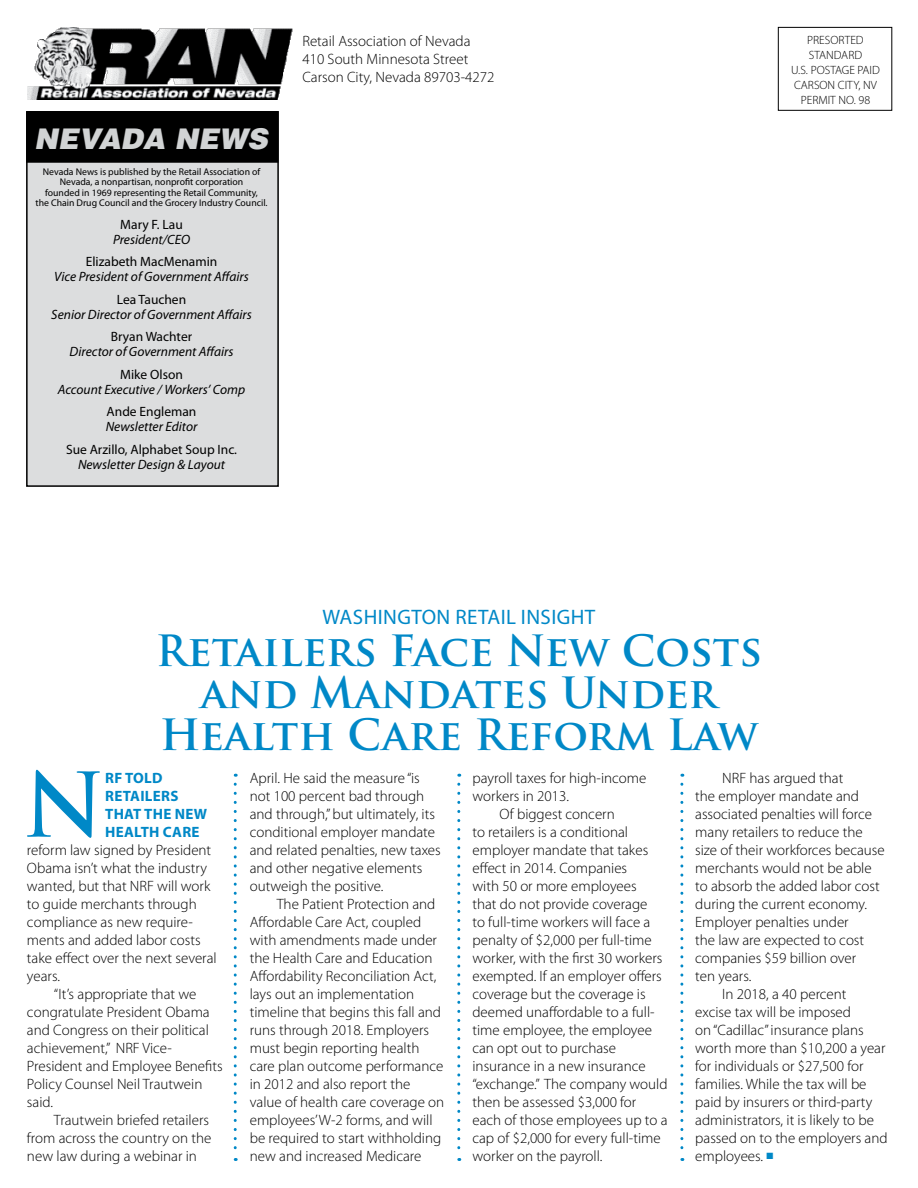
<style>
.page{position:relative;width:918px;height:1188px;background:#fff}
.page>*{position:absolute;margin:0;border:0;box-sizing:border-box;transform-origin:0 0}
.t1{font:700 86.7px "Trajan Pro";color:#0088c7}
.t2{font:700 42px/42px "Trajan Pro";color:#0088c7;text-align:center}
.t3{font:italic 900 28.5px "Helvetica";color:#d1d3d4}
.t4{font:21px "Myriad Pro";letter-spacing:.02em;color:#0088c7}
.t5{font:300 15px/18px "Myriad Pro";color:#000}
.t6{font:700 15px/18px "Myriad Pro";letter-spacing:.02em;color:#0088c7}
.t7{font:italic 13.5px "Myriad Pro";color:#000}
.t8{font:13.5px "Myriad Pro";color:#000}
.t9{font:300 12px/15px "Myriad Pro";color:#000;text-align:center}
.t10{font:9.75px/10.5px "Myriad Pro";color:#000;text-align:center}
.s1{color:#0088c7}
</style>
<div class="page">
<div style="left:27px;top:112px;width:251px;height:374px;background:#dcddde"></div>
<div style="left:26px;top:111px;width:253px;height:376px;border:2px solid #000"></div>
<div style="left:27px;top:112px;width:251px;height:50px;background:#000"></div>
<div style="left:26px;top:112px;width:252px;height:51px;border:2px solid #000"></div>
<div style="left:778px;top:27px;width:114px;height:84px;border:1px solid #000"></div>
<img style="left:27px;top:27px;width:266px;height:72px">
<svg style="left:234px;top:784px;width:3px;height:377px"></svg>
<svg style="left:457px;top:784px;width:3px;height:377px"></svg>
<svg style="left:680px;top:784px;width:3px;height:377px"></svg>
<h3 class="t3" style="left:34px;top:121px;width:46px">NEVADA</h3>
<h3 class="t3" style="left:174px;top:121px;width:48px">NEWS</h3>
<p class="t10" style="left:36px;top:166px;width:234px">Nevada News is published by the Retail Association of Nevada, a nonpartisan, nonprofit corporation<br>founded in 1969 representing the Retail Community,<br>the Chain Drug Council and the Grocery Industry Council.</p>
<p class="t8" style="left:120px;top:216px;width:64px">Mary F. Lau</p>
<p class="t7" style="left:113px;top:231px;width:79px">President/CEO</p>
<p class="t8" style="left:86px;top:254px;width:133px">Elizabeth MacMenamin</p>
<p class="t7" style="left:54px;top:269px;width:196px">Vice President of Government Affairs</p>
<p class="t8" style="left:117px;top:291px;width:71px">Lea Tauchen</p>
<p class="t7" style="left:51px;top:306px;width:202px">Senior Director of Government Affairs</p>
<p class="t8" style="left:111px;top:329px;width:83px">Bryan Wachter</p>
<p class="t7" style="left:70px;top:344px;width:165px">Director of Government Affairs</p>
<p class="t8" style="left:120px;top:366px;width:64px">Mike Olson</p>
<p class="t7" style="left:58px;top:381px;width:189px">Account Executive / Workers’ Comp</p>
<p class="t8" style="left:107px;top:404px;width:91px">Ande Engleman</p>
<p class="t7" style="left:106px;top:419px;width:93px">Newsletter Editor</p>
<p class="t8" style="left:66px;top:441px;width:173px">Sue Arzillo, Alphabet Soup Inc.</p>
<p class="t7" style="left:78px;top:456px;width:149px">Newsletter Design &amp; Layout</p>
<p class="t5" style="left:302px;top:32px;width:194px">Retail Association of Nevada<br>410 South Minnesota Street<br>Carson City, Nevada 89703-4272</p>
<p class="t9" style="left:791px;top:32px;width:90px">PRESORTED<br>STANDARD<br>U.S. POSTAGE PAID<br>CARSON CITY, NV<br>PERMIT NO. 98</p>
<h3 class="t4" style="left:323px;top:604px;width:31px">Washington</h3>
<h3 class="t4" style="left:455px;top:604px;width:34px">Retail</h3>
<h3 class="t4" style="left:521px;top:604px;width:18px">Insight</h3>
<h2 class="t2" style="left:156px;top:630px;width:608px">Retailers Face New Costs and Mandates Under<br>Health Care Reform Law</h2>
<h1 class="t1" style="left:23px;top:751px;width:84px">N</h1>
<p class="t6" style="left:105px;top:768px;width:94px">RF TOLD<br>RETAILERS<br>THAT THE NEW<br>HEALTH CARE</p>
<p class="t5" style="left:27px;top:840px;width:191px">reform law signed by President<br>Obama isn’t what the industry wanted, but that NRF will work to guide merchants through compliance as new require&shy;ments and added labor costs take effect over the next several years.</p>
<p class="t5" style="left:27px;top:984px;width:197px;text-indent:27px">“It’s appropriate that we congratulate President Obama and Congress on their political achievement,” NRF Vice-<br>President and Employee Benefits<br>Policy Counsel Neil Trautwein said.</p>
<p class="t5" style="left:27px;top:1110px;width:186px;text-indent:27px">Trautwein briefed retailers from across the country on the new law during a webinar in</p>
<p class="t5" style="left:250px;top:768px;width:193px">April. He said the measure “is not 100 percent bad through and through,” but ultimately, its conditional employer mandate and related penalties, new taxes and other negative elements outweigh the positive.</p>
<p class="t5" style="left:250px;top:894px;width:196px;text-indent:27px">The Patient Protection and<br>Affordable Care Act, coupled with amendments made under the Health Care and Education<br>Affordability Reconciliation Act, lays out an implementation timeline that begins this fall and runs through 2018. Employers must begin reporting health care plan outcome performance in 2012 and also report the value of health care coverage on employees’ W-2 forms, and will be required to start withholding new and increased Medicare</p>
<p class="t5" style="left:472px;top:769px;width:176px">payroll taxes for high-income</p>
<p class="t5" style="left:472px;top:787px;width:98px">workers in 2013.</p>
<p class="t5" style="left:499px;top:805px;width:117px">Of biggest concern</p>
<p class="t5" style="left:472px;top:823px;width:157px">to retailers is a conditional</p>
<p class="t5" style="left:472px;top:841px;width:177px">employer mandate that takes</p>
<p class="t5" style="left:472px;top:859px;width:156px">effect in 2014. Companies</p>
<p class="t5" style="left:472px;top:877px;width:166px">with 50 or more employees</p>
<p class="t5" style="left:472px;top:895px;width:177px">that do not provide coverage</p>
<p class="t5" style="left:472px;top:913px;width:179px">to full-time workers will face a</p>
<p class="t5" style="left:472px;top:931px;width:181px">penalty of $2,000 per full-time</p>
<p class="t5" style="left:472px;top:949px;width:192px">worker, with the first 30 workers</p>
<p class="t5" style="left:472px;top:967px;width:191px">exempted. If an employer offers</p>
<p class="t5" style="left:472px;top:985px;width:175px">coverage but the coverage is</p>
<p class="t5" style="left:472px;top:1003px;width:184px">deemed unaffordable to a full-</p>
<p class="t5" style="left:472px;top:1021px;width:181px">time employee, the employee</p>
<p class="t5" style="left:472px;top:1039px;width:145px">can opt out to purchase</p>
<p class="t5" style="left:472px;top:1057px;width:175px">insurance in a new insurance</p>
<p class="t5" style="left:472px;top:1075px;width:197px">“exchange.” The company would</p>
<p class="t5" style="left:472px;top:1093px;width:165px">then be assessed $3,000 for</p>
<p class="t5" style="left:472px;top:1111px;width:197px">each of those employees up to a</p>
<p class="t5" style="left:472px;top:1129px;width:190px">cap of $2,000 for every full-time</p>
<p class="t5" style="left:472px;top:1147px;width:131px">worker on the payroll.</p>
<p class="t5" style="left:722px;top:768px;width:123px">NRF has argued that</p>
<p class="t5" style="left:695px;top:786px;width:165px">the employer mandate and</p>
<p class="t5" style="left:695px;top:804px;width:178px">associated penalties will force</p>
<p class="t5" style="left:695px;top:822px;width:169px">many retailers to reduce the</p>
<p class="t5" style="left:695px;top:840px;width:191px">size of their workforces because</p>
<p class="t5" style="left:695px;top:858px;width:178px">merchants would not be able</p>
<p class="t5" style="left:695px;top:876px;width:186px">to absorb the added labor cost</p>
<p class="t5" style="left:695px;top:894px;width:173px">during the current economy.</p>
<p class="t5" style="left:695px;top:912px;width:155px">Employer penalties under</p>
<p class="t5" style="left:695px;top:930px;width:170px">the law are expected to cost</p>
<p class="t5" style="left:695px;top:948px;width:163px">companies $59 billion over</p>
<p class="t5" style="left:695px;top:966px;width:58px">ten years.</p>
<p class="t5" style="left:722px;top:984px;width:126px">In 2018, a 40 percent</p>
<p class="t5" style="left:695px;top:1002px;width:157px">excise tax will be imposed</p>
<p class="t5" style="left:695px;top:1020px;width:170px">on “Cadillac” insurance plans</p>
<p class="t5" style="left:695px;top:1038px;width:192px">worth more than $10,200 a year</p>
<p class="t5" style="left:695px;top:1056px;width:170px">for individuals or $27,500 for</p>
<p class="t5" style="left:695px;top:1074px;width:173px">families. While the tax will be</p>
<p class="t5" style="left:695px;top:1092px;width:179px">paid by insurers or third-party</p>
<p class="t5" style="left:695px;top:1110px;width:180px">administrators, it is likely to be</p>
<p class="t5" style="left:695px;top:1128px;width:194px">passed on to the employers and</p>
<p class="t5" style="left:695px;top:1146px;width:80px">employees. <span class="s1">■</span></p>
</div>
